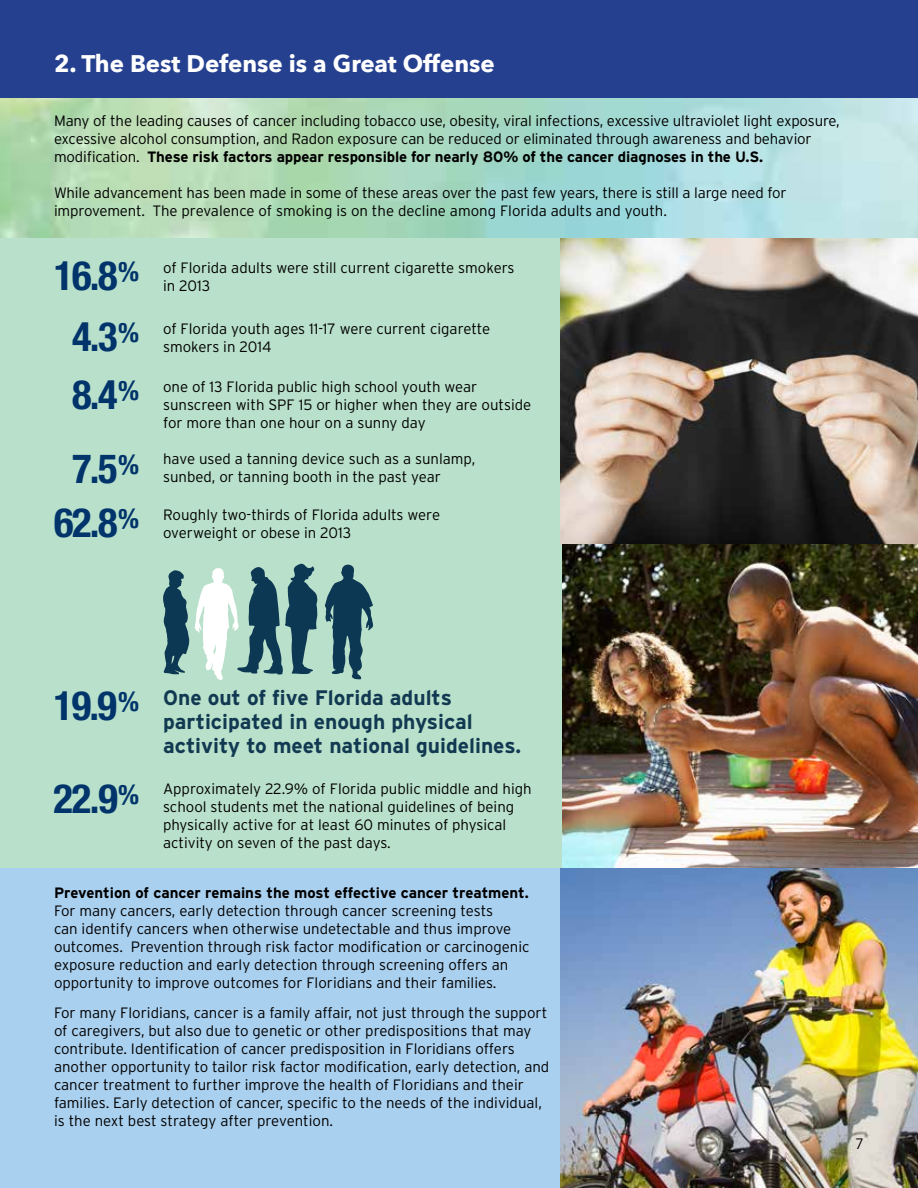
<style>
.page{position:relative;width:918px;height:1188px;background:#fff}
.page>*{position:absolute;margin:0;border:0;box-sizing:border-box;transform-origin:0 0}
.t1{font:700 condensed 40.5px "Helvetica Neue LT Std";letter-spacing:-.04em;color:#00346b}
.t2{font:700 24px "Avenir Next";color:#fff}
.t3{font:700 21px/24px "Interstate";color:#113951}
.t4{font:300 15px/18px "Interstate";color:#000}
.t5{font:700 15px "Interstate";color:#000}
.t6{font:15px "Avenir Next";color:#000}
.s1{font-weight:700}
</style>
<div class="page">
<div style="left:0;top:97px;width:918px;height:1091px;background:#b9e0ca"></div>
<img style="left:0;top:97px;width:918px;height:141px">
<div style="left:0;top:868px;width:918px;height:320px;background:#aad0ef"></div>
<div style="left:0;top:0;width:918px;height:97px;background:#25408f"></div>
<svg style="left:163px;top:570px;width:26px;height:105px"></svg>
<svg style="left:195px;top:563px;width:123px;height:117px"></svg>
<svg style="left:325px;top:564px;width:48px;height:116px"></svg>
<img style="left:561px;top:238px;width:357px;height:950px">
<h2 class="t2" style="left:54px;top:48px;width:442px">2. The Best Defense is a Great Offense</h2>
<p class="t4" style="left:54px;top:112px;width:787px">Many of the leading causes of cancer including tobacco use, obesity, viral infections, excessive ultraviolet light exposure, excessive alcohol consumption, and Radon exposure can be reduced or eliminated through awareness and behavior modification. <span class="s1">These risk factors appear responsible for nearly 80% of the cancer diagnoses in the U.S.</span></p>
<p class="t4" style="left:54px;top:184px;width:734px">While advancement has been made in some of these areas over the past few years, there is still a large need for improvement. The prevalence of smoking is on the decline among Florida adults and youth.</p>
<h1 class="t1" style="left:54px;top:251px;width:86px">16.8<sup>%</sup></h1>
<h1 class="t1" style="left:72px;top:312px;width:69px">4.3<sup>%</sup></h1>
<h1 class="t1" style="left:72px;top:370px;width:69px">8.4<sup>%</sup></h1>
<h1 class="t1" style="left:72px;top:444px;width:69px">7.5<sup>%</sup></h1>
<h1 class="t1" style="left:54px;top:498px;width:86px">62.8<sup>%</sup></h1>
<p class="t4" style="left:163px;top:259px;width:353px">of Florida adults were still current cigarette smokers in 2013</p>
<p class="t4" style="left:163px;top:320px;width:329px">of Florida youth ages 11-17 were current cigarette smokers in 2014</p>
<p class="t4" style="left:163px;top:378px;width:370px">one of 13 Florida public high school youth wear sunscreen with SPF 15 or higher when they are outside for more than one hour on a sunny day</p>
<p class="t4" style="left:163px;top:449px;width:314px">have used a tanning device such as a sunlamp, sunbed, or tanning booth in the past year</p>
<p class="t4" style="left:163px;top:505px;width:279px">Roughly two-thirds of Florida adults were overweight or obese in 2013</p>
<h1 class="t1" style="left:54px;top:681px;width:87px">19.9<sup>%</sup></h1>
<h1 class="t1" style="left:54px;top:774px;width:87px">22.9<sup>%</sup></h1>
<h3 class="t3" style="left:163px;top:686px;width:360px">One out of five Florida adults participated in enough physical activity to meet national guidelines.</h3>
<p class="t4" style="left:163px;top:780px;width:370px">Approximately 22.9% of Florida public middle and high school students met the national guidelines of being physically active for at least 60 minutes of physical activity on seven of the past days.</p>
<p class="t5" style="left:54px;top:885px;width:476px">Prevention of cancer remains the most effective cancer treatment.</p>
<p class="t4" style="left:54px;top:902px;width:477px">For many cancers, early detection through cancer screening tests<br>can identify cancers when otherwise undetectable and thus improve outcomes. Prevention through risk factor modification or carcinogenic exposure reduction and early detection through screening offers an opportunity to improve outcomes for Floridians and their families.</p>
<p class="t4" style="left:54px;top:1004px;width:497px">For many Floridians, cancer is a family affair, not just through the support of caregivers, but also due to genetic or other predispositions that may contribute. Identification of cancer predisposition in Floridians offers another opportunity to tailor risk factor modification, early detection, and cancer treatment to further improve the health of Floridians and their families. Early detection of cancer, specific to the needs of the individual, is the next best strategy after prevention.</p>
<p class="t6" style="left:855px;top:1135px;width:10px">7</p>
</div>
